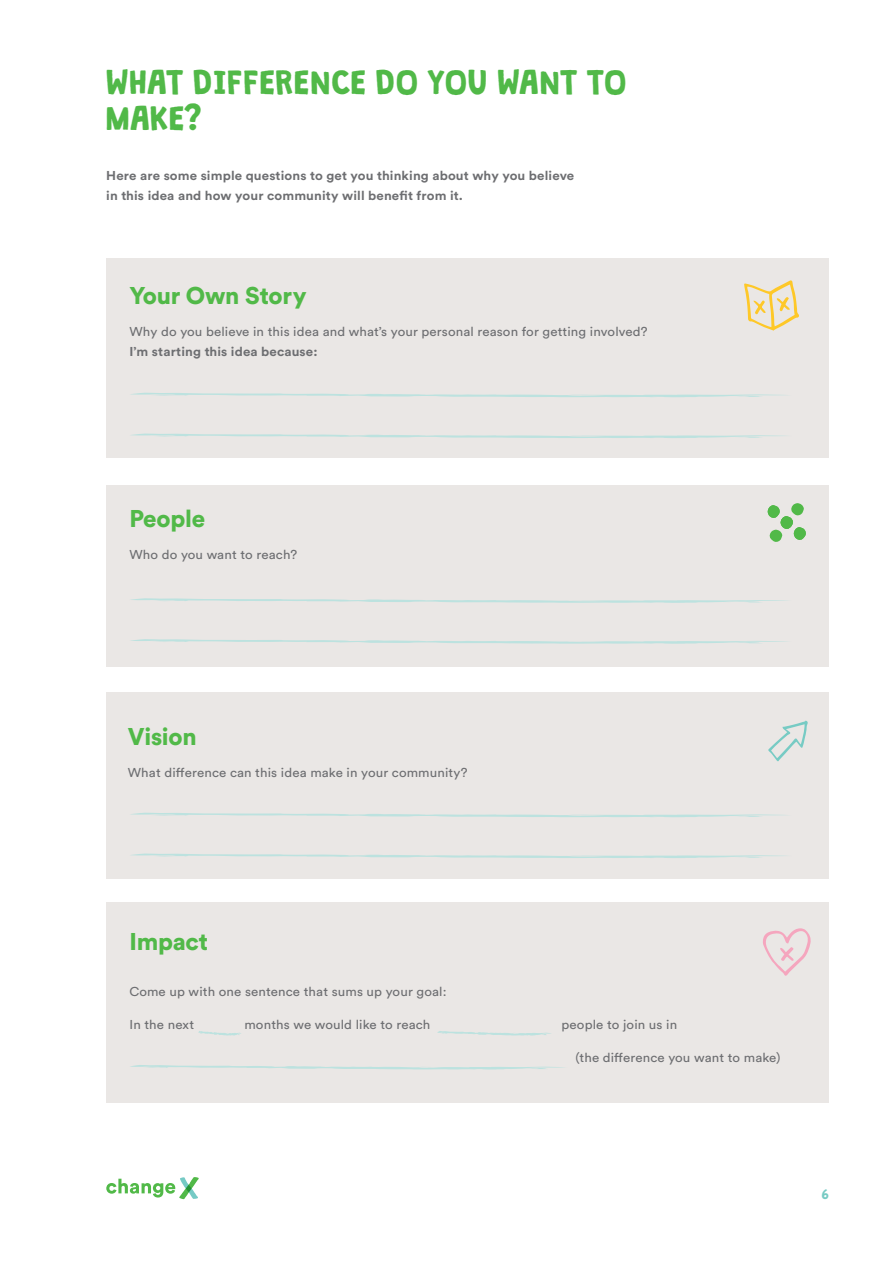
<style>
.page{position:relative;width:893px;height:1263px;background:#fff}
.page>*{position:absolute;margin:0;border:0;box-sizing:border-box;transform-origin:0 0}
.t1{font:30px/36px "Granstander Clean";letter-spacing:-.01em;color:#51b948}
.t2{font:900 24px "Circular Std";letter-spacing:-.01em;color:#51b948}
.t3{font:12.75px/19.5px "Circular Std";letter-spacing:.01em;color:#6d6e71;scale:1.05 1}
.t4{font:700 12.75px/19.5px "Circular Std";letter-spacing:.01em;color:#6d6e71;scale:1.05 1}
.t5{font:12px "Granstander Clean";color:#77cbc4}
.s1{font-weight:700}
</style>
<div class="page">
<svg style="left:106px;top:1177px;width:93px;height:22px"></svg>
<div style="left:106px;top:258px;width:723px;height:200px;background:#eae7e5"></div>
<div style="left:106px;top:485px;width:723px;height:182px;background:#eae7e5"></div>
<div style="left:106px;top:693px;width:723px;height:186px;background:#eae7e5"></div>
<div style="left:106px;top:902px;width:723px;height:201px;background:#eae7e5"></div>
<svg style="left:198px;top:1031px;width:43px;height:4px"></svg>
<svg style="left:437px;top:1031px;width:114px;height:4px"></svg>
<svg style="left:768px;top:503px;width:38px;height:39px"></svg>
<svg style="left:744px;top:280px;width:55px;height:51px"></svg>
<svg style="left:768px;top:721px;width:40px;height:40px"></svg>
<svg style="left:131px;top:812px;width:655px;height:5px"></svg>
<svg style="left:130px;top:1065px;width:434px;height:4px"></svg>
<svg style="left:131px;top:598px;width:657px;height:5px"></svg>
<svg style="left:131px;top:393px;width:655px;height:4px"></svg>
<svg style="left:131px;top:853px;width:655px;height:5px"></svg>
<svg style="left:131px;top:639px;width:656px;height:5px"></svg>
<svg style="left:131px;top:433px;width:655px;height:5px"></svg>
<svg style="left:763px;top:928px;width:48px;height:48px"></svg>
<p class="t1" style="left:106px;top:65px;width:523px">WHAT DIFFERENCE DO YOU WANT TO<br>MAKE?</p>
<p class="t4" style="left:106px;top:166px;width:447px">Here are some simple questions to get you thinking about why you believe in this idea and how your community will benefit from it.</p>
<p class="t2" style="left:129px;top:280px;width:179px">Your Own Story</p>
<p class="t3" style="left:129px;top:322px;width:495px">Why do you believe in this idea and what’s your personal reason for getting involved?<br><span class="s1">I’m starting this idea because:</span></p>
<p class="t2" style="left:129px;top:503px;width:77px">People</p>
<p class="t3" style="left:129px;top:545px;width:161px">Who do you want to reach?</p>
<p class="t2" style="left:128px;top:720px;width:70px">Vision</p>
<p class="t3" style="left:128px;top:762px;width:325px">What difference can this idea make in your community?</p>
<p class="t2" style="left:129px;top:926px;width:80px">Impact</p>
<p class="t3" style="left:129px;top:981px;width:303px">Come up with one sentence that sums up your goal:</p>
<p class="t3" style="left:129px;top:1014px;width:63px">In the next</p>
<p class="t3" style="left:244px;top:1014px;width:179px">months we would like to reach</p>
<p class="t3" style="left:561px;top:1014px;width:112px">people to join us in</p>
<p class="t3" style="left:575px;top:1047px;width:197px">(the difference you want to make)</p>
<p class="t5" style="left:822px;top:1188px;width:9px">6</p>
</div>
